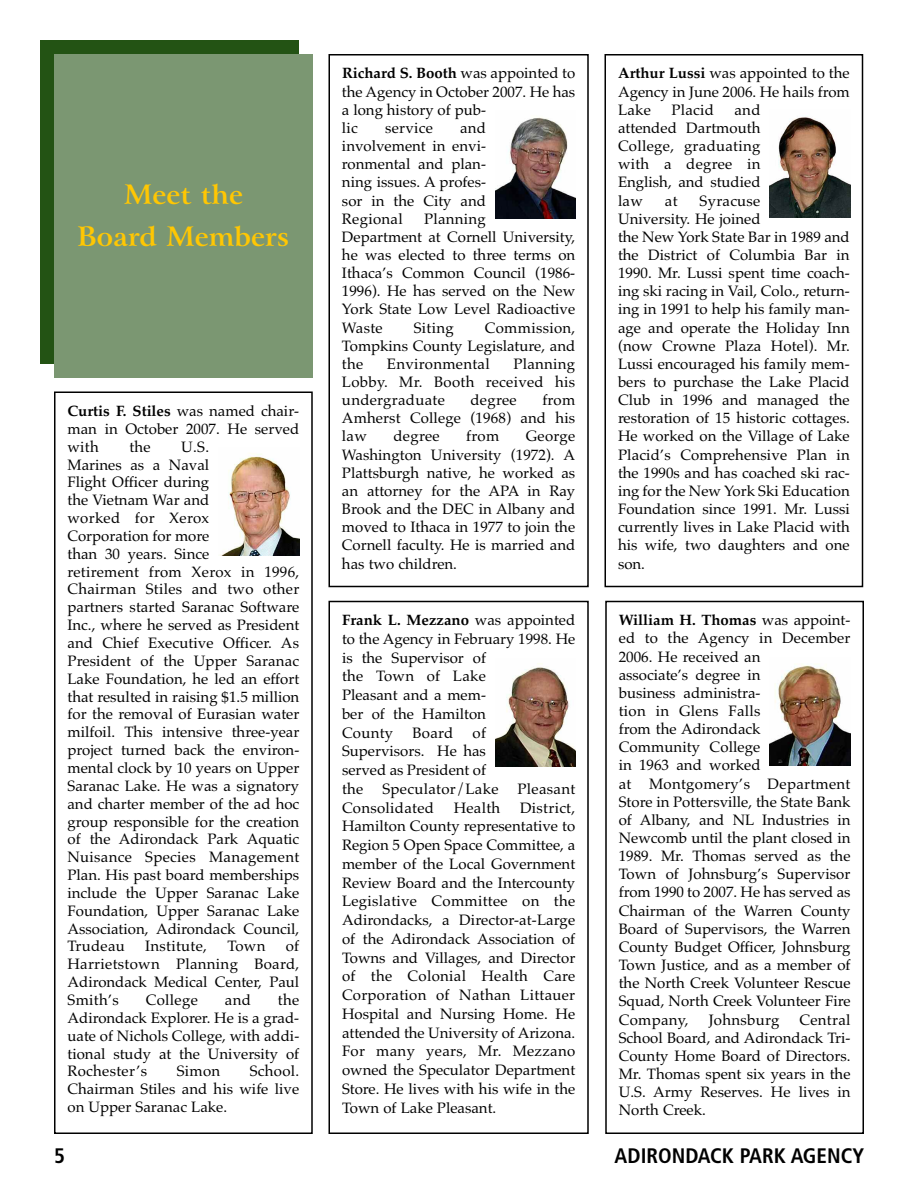
<style>
.page{position:relative;width:918px;height:1188px;background:#fff}
.page>*{position:absolute;margin:0;border:0;box-sizing:border-box;transform-origin:0 0}
.t1{font:700 27px/41.5px "Arrus BT";color:#ffc703;text-align:center}
.t2{font:700 condensed 21px "Frutiger";color:#000}
.t3{font:15px/18.1px "Palatino";color:#000;text-align:justify}
.t4{font:15px "Palatino";letter-spacing:.02em;color:#000}
.s1{font-weight:700}
</style>
<div class="page">
<div style="left:40px;top:40px;width:259px;height:324px;background:#235314"></div>
<div style="left:54px;top:54px;width:259px;height:324px;background:#7b9772"></div>
<div style="left:328px;top:54px;width:261px;height:533px;border:2px solid #000"></div>
<div style="left:604px;top:54px;width:259px;height:533px;border:2px solid #000"></div>
<div style="left:605px;top:601px;width:259px;height:533px;border:2px solid #000"></div>
<div style="left:328px;top:601px;width:261px;height:533px;border:2px solid #000"></div>
<div style="left:54px;top:392px;width:259px;height:742px;border:2px solid #000"></div>
<img style="left:220px;top:454px;width:79px;height:102px">
<img style="left:495px;top:117px;width:81px;height:101px">
<img style="left:770px;top:117px;width:80px;height:101px">
<img style="left:770px;top:664px;width:80px;height:102px">
<img style="left:495px;top:663px;width:81px;height:103px">
<h1 class="t1" style="left:110px;top:161px;width:121px">Meet the</h1>
<h1 class="t1" style="left:77px;top:174px;width:213px">Meet the<br>Board Members</h1>
<p class="t3" style="left:67px;top:402px;width:233px"><span class="s1">Curtis F. Stiles</span> was named chair&shy;man in October 2007. He served with</p>
<p class="t3" style="left:129px;top:437px;width:23px">the</p>
<p class="t3" style="left:67px;top:438px;width:233px;text-align:left;text-indent:114px">U.S.<br>Marines as a Naval<br>Flight Officer during<br>the Vietnam War and<br>worked for Xerox<br>Corporation for more<br>than 30 years. Since<br>retirement from Xerox in 1996,<br>Chairman Stiles and two other partners started Saranac Software<br>Inc., where he served as President and Chief Executive Officer. As<br>President of the Upper Saranac<br>Lake Foundation, he led an effort that resulted in raising $1.5 million for the removal of Eurasian water milfoil. This intensive three-year project turned back the environ&shy;mental clock by 10 years on Upper<br>Saranac Lake. He was a signatory and charter member of the ad hoc group responsible for the creation of the Adirondack Park Aquatic<br>Nuisance Species Management<br>Plan. His past board memberships include the Upper Saranac Lake<br>Foundation, Upper Saranac Lake<br>Association, Adirondack Council,<br>Trudeau</p>
<p class="t3" style="left:67px;top:937px;width:233px;text-indent:218px">of Harrietstown Planning Board, Adirondack Medical Center, Paul Smith’s</p>
<p class="t4" style="left:145px;top:938px;width:63px">Institute,</p>
<p class="t3" style="left:227px;top:937px;width:40px">Town</p>
<p class="t3" style="left:67px;top:991px;width:233px;text-indent:210px">the Adirondack Explorer. He is a grad&shy;uate of Nichols College, with addi&shy;tional study at the University of Rochester’s</p>
<p class="t4" style="left:146px;top:991px;width:54px">College</p>
<p class="t3" style="left:225px;top:991px;width:27px">and</p>
<p class="t3" style="left:67px;top:1062px;width:233px;text-indent:182px">School.<br>Chairman Stiles and his wife live on Upper Saranac Lake.</p>
<p class="t3" style="left:177px;top:1062px;width:45px">Simon</p>
<p class="t3" style="left:342px;top:64px;width:235px;text-align:left"><span class="s1">Richard S. Booth</span> was appointed to the Agency in October 2007. He has a long history of pub-<br>lic</p>
<p class="t3" style="left:342px;top:119px;width:146px;text-indent:118px">and involvement in envi&shy;ronmental and plan&shy;ning issues. A profes&shy;sor in the City and Regional</p>
<p class="t4" style="left:385px;top:119px;width:49px">service</p>
<p class="t3" style="left:342px;top:209px;width:235px;text-align:left;text-indent:82px">Planning<br>Department at Cornell University, he was elected to three terms on<br>Ithaca’s Common Council (1986-<br>1996). He has served on the New<br>York State Low Level Radioactive<br>Waste</p>
<p class="t3" style="left:342px;top:318px;width:235px;text-indent:143px">Commission, Tompkins County Legislature, and the</p>
<p class="t3" style="left:414px;top:318px;width:42px">Siting</p>
<p class="t3" style="left:342px;top:355px;width:235px;text-indent:171px">Planning Lobby. Mr. Booth received his undergraduate</p>
<p class="t4" style="left:387px;top:355px;width:104px">Environmental</p>
<p class="t3" style="left:342px;top:391px;width:235px;text-indent:200px">from Amherst College (1968) and his law</p>
<p class="t3" style="left:471px;top:391px;width:48px">degree</p>
<p class="t3" style="left:394px;top:427px;width:48px">degree</p>
<p class="t3" style="left:466px;top:427px;width:35px">from</p>
<p class="t3" style="left:342px;top:427px;width:235px;text-indent:184px">George Washington University (1972). A Plattsburgh native, he worked as an attorney for the APA in Ray Brook and the DEC in Albany and moved to Ithaca in 1977 to join the Cornell faculty. He is married and has two children.</p>
<p class="t3" style="left:342px;top:611px;width:235px;line-height:18.8px;text-align:left"><span class="s1">Frank L. Mezzano</span> was appointed to the Agency in February 1998. He is the Supervisor of<br>the Town of Lake<br>Pleasant and a mem-<br>ber of the Hamilton<br>County</p>
<p class="t3" style="left:342px;top:723px;width:146px;line-height:18.8px;text-indent:131px">of Supervisors. He has served as President of the</p>
<p class="t3" style="left:413px;top:723px;width:42px">Board</p>
<p class="t4" style="left:382px;top:780px;width:118px">Speculator/Lake</p>
<p class="t4" style="left:518px;top:780px;width:59px">Pleasant</p>
<p class="t4" style="left:342px;top:799px;width:94px">Consolidated</p>
<p class="t3" style="left:454px;top:798px;width:48px">Health</p>
<p class="t3" style="left:342px;top:798px;width:235px;line-height:18.8px;text-indent:178px">District, Hamilton County representative to Region 5 Open Space Committee, a member of the Local Government Review Board and the Intercounty Legislative Committee on the Adirondacks, a Director-at-Large of the Adirondack Association of Towns and Villages, and Director of the Colonial Health Care Corporation of Nathan Littauer Hospital and Nursing Home. He attended the University of Arizona.<br>For many years, Mr. Mezzano owned the Speculator Department Store. He lives with his wife in the Town of Lake Pleasant.</p>
<p class="t3" style="left:618px;top:64px;width:233px"><span class="s1">Arthur Lussi</span> was appointed to the Agency in June 2006. He hails from Lake</p>
<p class="t3" style="left:671px;top:101px;width:44px">Placid</p>
<p class="t3" style="left:618px;top:101px;width:144px;text-indent:117px">and attended Dartmouth College, graduating with a degree in English, and studied law</p>
<p class="t3" style="left:618px;top:191px;width:233px;text-align:left;text-indent:82px">Syracuse<br>University. He joined<br>the New York State Bar in 1989 and the District of Columbia Bar in<br>1990. Mr. Lussi spent time coach&shy;ing ski racing in Vail, Colo., return&shy;ing in 1991 to help his family man&shy;age and operate the Holiday Inn (now Crowne Plaza Hotel). Mr.<br>Lussi encouraged his family mem&shy;bers to purchase the Lake Placid<br>Club in 1996 and managed the restoration of 15 historic cottages.<br>He worked on the Village of Lake<br>Placid’s Comprehensive Plan in the 1990s and has coached ski rac&shy;ing for the New York Ski Education<br>Foundation since 1991. Mr. Lussi currently lives in Lake Placid with his wife, two daughters and one son.</p>
<p class="t3" style="left:665px;top:191px;width:14px">at</p>
<p class="t3" style="left:619px;top:611px;width:233px;text-align:left"><span class="s1">William H. Thomas</span> was appoint&shy;ed to the Agency in December<br>2006. He received an<br>associate’s degree in<br>business administra-<br>tion in Glens Falls<br>from the Adirondack<br>Community College<br>in 1963 and worked<br>at Montgomery’s Department<br>Store in Pottersville, the State Bank of Albany, and NL Industries in<br>Newcomb until the plant closed in<br>1989. Mr. Thomas served as the<br>Town of Johnsburg’s Supervisor from 1990 to 2007. He has served as<br>Chairman of the Warren County<br>Board of Supervisors, the Warren<br>County Budget Officer, Johnsburg<br>Town Justice, and as a member of the North Creek Volunteer Rescue<br>Squad, North Creek Volunteer Fire<br>Company,</p>
<p class="t4" style="left:709px;top:1011px;width:72px">Johnsburg</p>
<p class="t3" style="left:619px;top:1010px;width:233px;text-indent:181px">Central School Board, and Adirondack Tri-County Home Board of Directors.<br>Mr. Thomas spent six years in the U.S. Army Reserves. He lives in North Creek.</p>
<h2 class="t2" style="left:54px;top:1147px;width:12px">5</h2>
<h2 class="t2" style="left:615px;top:1147px;width:251px">ADIRONDACK PARK AGENCY</h2>
</div>
